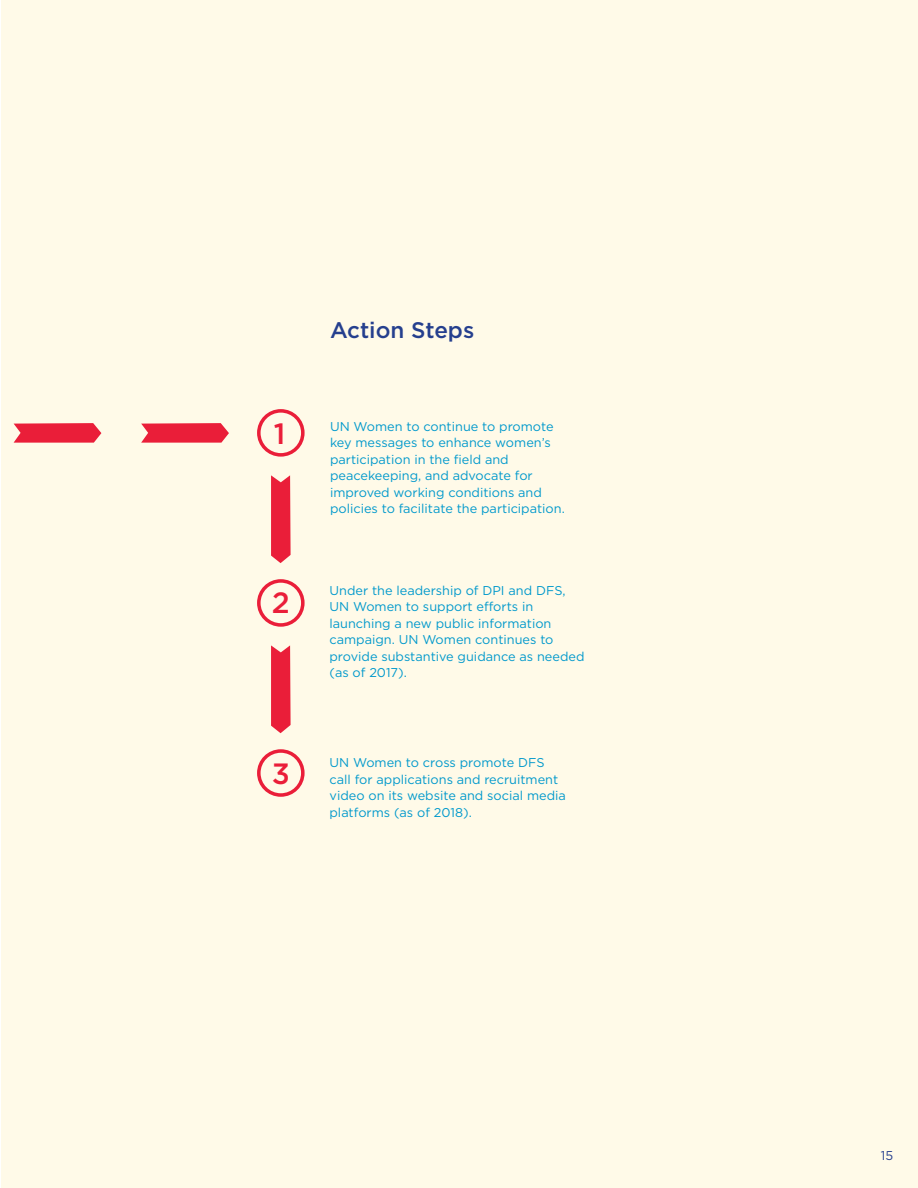
<style>
.page{position:relative;width:918px;height:1188px;background:#fff}
.page>*{position:absolute;margin:0;border:0;box-sizing:border-box;transform-origin:0 0}
.t1{font:500 29.25px "Gotham";color:#ea1e39}
.t2{font:500 22.5px "Gotham";color:#253f8e}
.t3{font:12.75px/16.5px "Gotham";color:#09c}
.t4{font:12.75px "Gotham";color:#253f8e}
</style>
<div class="page">
<div style="left:1px;top:0;width:917px;height:1188px;background:#fffae8"></div>
<svg style="left:271px;top:475px;width:20px;height:88px;background:#ec384d"></svg>
<div style="left:257px;top:409px;width:48px;height:48px;border:4px solid #ea1e39;border-radius:50%"></div>
<div style="left:257px;top:579px;width:48px;height:48px;border:4px solid #ea1e39;border-radius:50%"></div>
<div style="left:257px;top:749px;width:48px;height:48px;border:4px solid #ea1e39;border-radius:50%"></div>
<svg style="left:14px;top:423px;width:87px;height:20px;background:#ec354b"></svg>
<svg style="left:141px;top:423px;width:88px;height:20px;background:#ec374d"></svg>
<svg style="left:271px;top:645px;width:20px;height:88px;background:#ec384d"></svg>
<h1 class="t1" style="left:274px;top:417px;width:13px">1</h1>
<h1 class="t1" style="left:272px;top:586px;width:19px">2</h1>
<h1 class="t1" style="left:272px;top:757px;width:20px">3</h1>
<h2 class="t2" style="left:330px;top:317px;width:146px">Action Steps</h2>
<p class="t3" style="left:330px;top:418px;width:236px">UN Women to continue to promote key messages to enhance women’s participation in the field and peacekeeping, and advocate for improved working conditions and policies to facilitate the participation.</p>
<p class="t3" style="left:330px;top:582px;width:256px">Under the leadership of DPI and DFS,<br>UN Women to support efforts in launching a new public information campaign. UN Women continues to provide substantive guidance as needed (as of 2017).</p>
<p class="t3" style="left:330px;top:754px;width:238px">UN Women to cross promote DFS call for applications and recruitment video on its website and social media platforms (as of 2018).</p>
<p class="t4" style="left:881px;top:1148px;width:14px">15</p>
</div>
